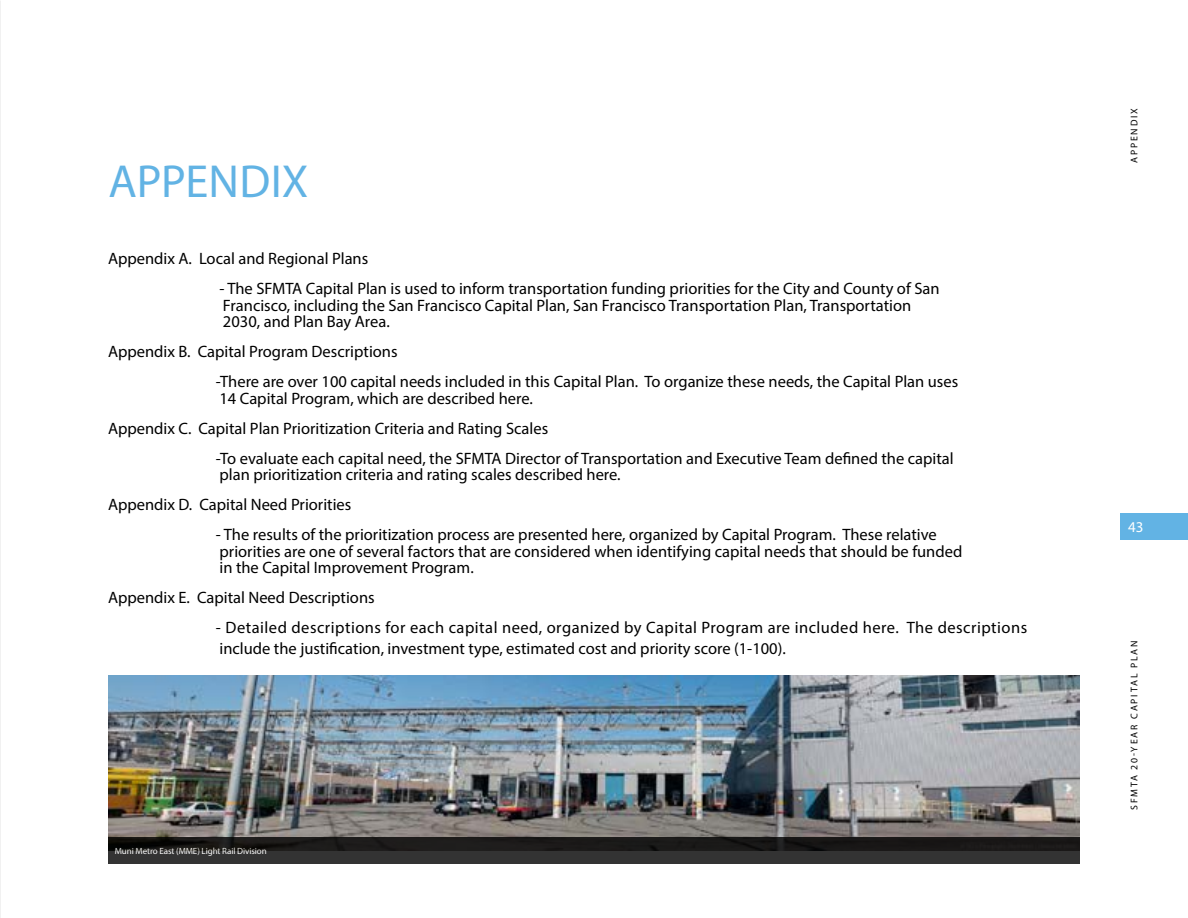
<style>
.page{position:relative;width:1188px;height:918px;background:#fff}
.page>*{position:absolute;margin:0;border:0;box-sizing:border-box;transform-origin:0 0}
.t1{font:46.5px "Myriad Pro";color:#62b3e4}
.t2{font:16.5px/16.5px "Myriad Pro";color:#000}
.t3{font:16.5px/21px "Myriad Pro";letter-spacing:.025em;color:#000}
.t4{font:15px "Myriad Pro";color:#fff}
.t5{font:9.75px "Myriad Pro";letter-spacing:.19em;color:#000}
.t6{font:9px "Myriad Pro";letter-spacing:-.01em;color:#fff}
</style>
<div class="page">
<div style="left:1120px;top:513px;width:68px;height:27px;background:#62b3e4"></div>
<img style="left:108px;top:675px;width:972px;height:163px">
<svg style="left:108px;top:838px;width:972px;height:26px;background:#252524"></svg>
<img style="left:0;top:0;width:1px;height:918px">
<h1 class="t1" style="left:108px;top:153px;width:202px">APPENDIX</h1>
<p class="t2" style="left:108px;top:250px;width:262px">Appendix A. Local and Regional Plans</p>
<p class="t2" style="left:219px;top:280px;width:722px">- The SFMTA Capital Plan is used to inform transportation funding priorities for the City and County of San<br>Francisco, including the San Francisco Capital Plan, San Francisco Transportation Plan, Transportation<br>2030, and Plan Bay Area.</p>
<p class="t2" style="left:216px;top:336px;width:744px;line-height:30px;text-indent:-108px">Appendix B. Capital Program Descriptions<br>-There are over 100 capital needs included in this Capital Plan. To organize these needs, the Capital Plan uses</p>
<p class="t2" style="left:219px;top:390px;width:315px">14 Capital Program, which are described here.</p>
<p class="t2" style="left:108px;top:420px;width:442px">Appendix C. Capital Plan Prioritization Criteria and Rating Scales</p>
<p class="t2" style="left:216px;top:450px;width:739px">-To evaluate each capital need, the SFMTA Director of Transportation and Executive Team defined the capital</p>
<p class="t2" style="left:108px;top:459px;width:514px;line-height:30px;text-indent:111px">plan prioritization criteria and rating scales described here.<br>Appendix D. Capital Need Priorities</p>
<p class="t2" style="left:216px;top:526px;width:748px">- The results of the prioritization process are presented here, organized by Capital Program. These relative priorities are one of several factors that are considered when identifying capital needs that should be funded in the Capital Improvement Program.</p>
<p class="t2" style="left:108px;top:589px;width:268px">Appendix E. Capital Need Descriptions</p>
<p class="t3" style="left:216px;top:617px;width:813px">- Detailed descriptions for each capital need, organized by Capital Program are included here. The descriptions include the justification, investment type, estimated cost and priority score (1-100).</p>
<p class="t6" style="left:115px;top:846px;width:154px">Muni Metro East (MME) Light Rail Division</p>
<p class="t5" style="left:1128px;top:163px;width:56px;rotate:-90deg">APPENDIX</p>
<p class="t4" style="left:1128px;top:518px;width:17px">43</p>
<p class="t5" style="left:1128px;top:810px;width:171px;rotate:-90deg">SFMTA 20-YEAR CAPITAL PLAN</p>
</div>
